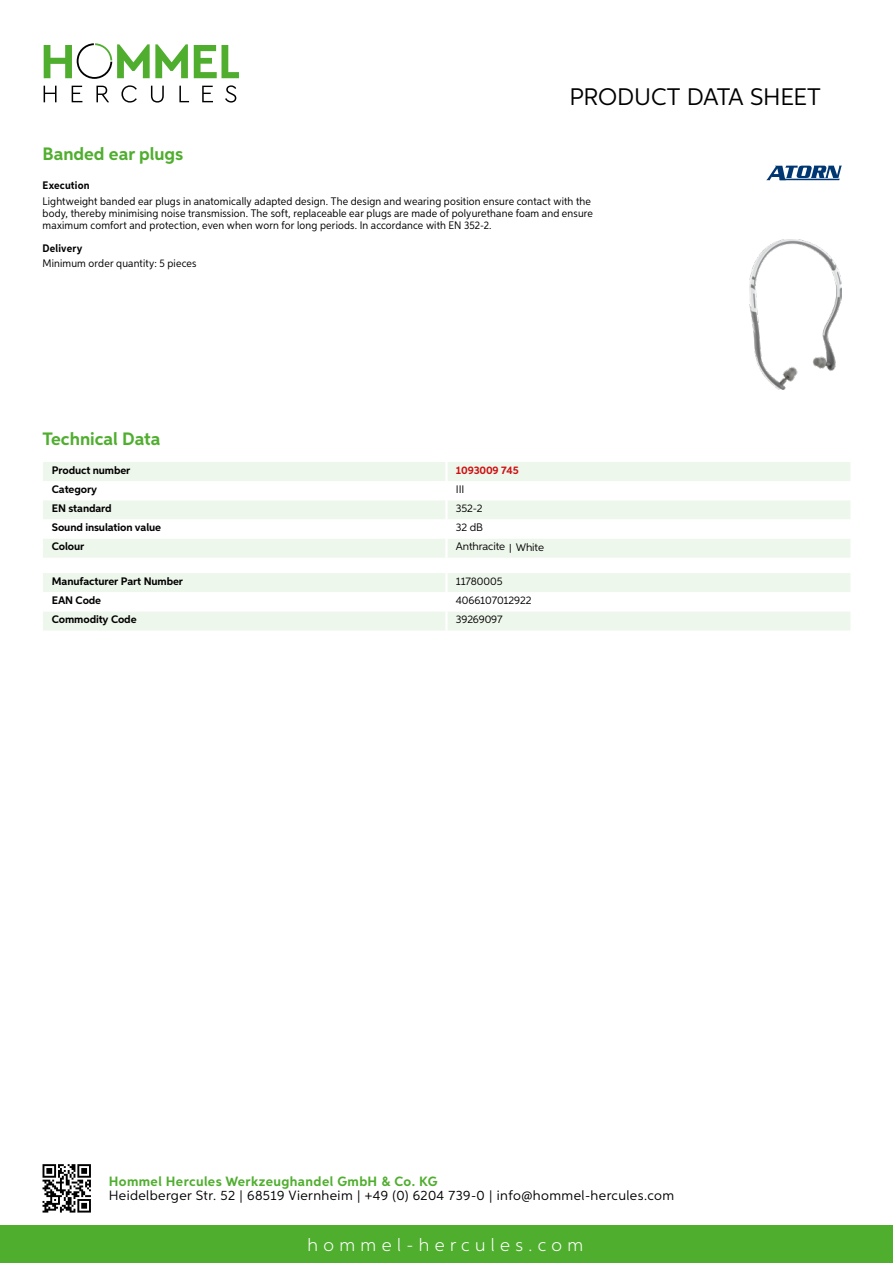
<style>
.page{position:relative;width:893px;height:1263px;background:#fff}
.page>*{position:absolute;margin:0;border:0;box-sizing:border-box;transform-origin:0 0}
.t1{font:24px "Aspira";letter-spacing:-.01em;color:#000}
.t2{font:700 18px "Aspira";color:#50ae2f}
.t3{font:300 18px "Aspira";letter-spacing:.3em;color:#fff}
.t4{font:13.5px "Aspira";letter-spacing:.03em;color:#000}
.t5{font:700 13.5px "Aspira";letter-spacing:.03em;color:#50ae2f}
.t6{font:10.95px/12px "Aspira Nar";letter-spacing:.015em;color:#000}
.t7{font:700 10.95px "Aspira";letter-spacing:-.01em;color:#000}
.t8{font:10.95px "Aspira";letter-spacing:-.01em;color:#000}
.t9{font:700 10.95px "Aspira Nar";letter-spacing:.015em;color:#000}
.t10{font:700 10.95px "Aspira";letter-spacing:-.01em;color:#cd1013}
.s1{font-family:"Wuerth Global";font-size:10.5px}
</style>
<div class="page">
<div style="left:0;top:1226px;width:893px;height:37px;background:#50ae2f"></div>
<svg style="left:43px;top:1164px;width:48px;height:48px"></svg>
<svg style="left:194px;top:45px;width:45px;height:33px"></svg>
<svg style="left:44px;top:43px;width:144px;height:36px"></svg>
<svg style="left:44px;top:86px;width:13px;height:16px"></svg>
<svg style="left:72px;top:86px;width:10px;height:16px"></svg>
<svg style="left:96px;top:86px;width:13px;height:16px"></svg>
<svg style="left:121px;top:85px;width:16px;height:18px"></svg>
<svg style="left:151px;top:86px;width:13px;height:17px"></svg>
<svg style="left:179px;top:86px;width:10px;height:16px"></svg>
<svg style="left:202px;top:86px;width:11px;height:16px"></svg>
<svg style="left:225px;top:85px;width:11px;height:18px"></svg>
<div style="left:43px;top:462px;width:807px;height:96px;background:#eef7eb"></div>
<svg style="left:43px;top:481px;width:807px;height:58px"></svg>
<hr style="left:445px;top:462px;width:3px;height:19px;background:#fff">
<hr style="left:445px;top:481px;width:3px;height:19px;background:#fff">
<hr style="left:445px;top:500px;width:3px;height:19px;background:#fff">
<hr style="left:445px;top:519px;width:3px;height:20px;background:#fff">
<hr style="left:445px;top:539px;width:3px;height:19px;background:#fff">
<svg style="left:43px;top:573px;width:807px;height:57px"></svg>
<hr style="left:445px;top:611px;width:3px;height:19px;background:#fff">
<img style="left:750px;top:239px;width:92px;height:150px">
<svg style="left:766px;top:166px;width:76px;height:14px"></svg>
<h1 class="t1" style="left:569px;top:82px;width:253px">Product data sh eet</h1>
<h2 class="t2" style="left:43px;top:142px;width:142px">Banded ear plugs</h2>
<p class="t9" style="left:43px;top:179px;width:49px">Execution</p>
<p class="t6" style="left:43px;top:195px;width:552px">Lightweight banded ear plugs in anatomically adapted design. The design and wearing position ensure contact with the body, thereby minimising noise transmission. The soft, replaceable ear plugs are made of polyurethane foam and ensure maximum comfort and protection, even when worn for long periods. In accordance with EN 352-2.</p>
<p class="t9" style="left:43px;top:241px;width:41px">Delivery</p>
<p class="t6" style="left:43px;top:257px;width:155px">Minimum order quantity: 5 pieces</p>
<h2 class="t2" style="left:43px;top:428px;width:120px">Technical Data</h2>
<p class="t7" style="left:52px;top:463px;width:80px">Product number</p>
<p class="t10" style="left:456px;top:463px;width:65px">1093009 745</p>
<p class="t7" style="left:52px;top:483px;width:47px">Category</p>
<p class="t8" style="left:456px;top:483px;width:10px">III</p>
<p class="t7" style="left:52px;top:502px;width:61px">EN standard</p>
<p class="t8" style="left:456px;top:502px;width:28px">352-2</p>
<p class="t7" style="left:52px;top:521px;width:111px">Sound insulation value</p>
<p class="t8" style="left:456px;top:521px;width:29px">32 dB</p>
<p class="t7" style="left:52px;top:540px;width:34px">Colour</p>
<p class="t8" style="left:456px;top:540px;width:90px">Anthracite <span class="s1">|</span> White</p>
<p class="t7" style="left:52px;top:574px;width:133px">Manufacturer Part Number</p>
<p class="t8" style="left:456px;top:575px;width:48px">11780005</p>
<p class="t7" style="left:52px;top:594px;width:51px">EAN Code</p>
<p class="t8" style="left:456px;top:594px;width:77px">4066107012922</p>
<p class="t7" style="left:52px;top:613px;width:86px">Commodity Code</p>
<p class="t8" style="left:456px;top:613px;width:48px">39269097</p>
<p class="t5" style="left:109px;top:1172px;width:330px">Hommel Hercules Werkzeughandel GmbH &amp; Co. KG</p>
<p class="t4" style="left:109px;top:1187px;width:567px">Heidelberger Str. 52 | 68519 Viernheim | +49 (0) 6204 739-0 | info@hommel-hercules.com</p>
<h2 class="t3" style="left:307px;top:1234px;width:277px">hommel-hercules.com</h2>
</div>
